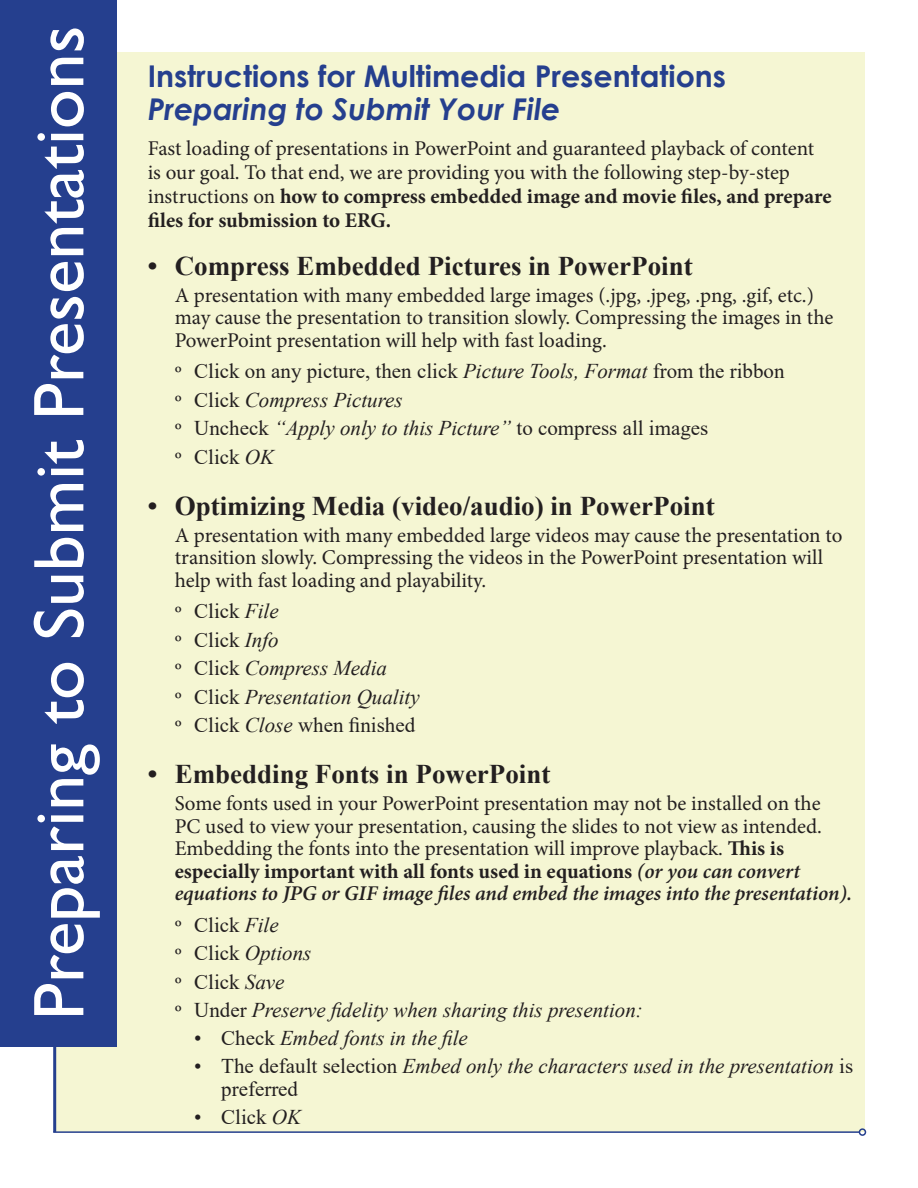
<style>
.page{position:relative;width:918px;height:1188px;background:#fff}
.page>*{position:absolute;margin:0;border:0;box-sizing:border-box;transform-origin:0 0}
.t1{font:72px "Gill Sans";color:#fff}
.t2{font:700 30px/33px "Century Gothic";color:#253f8e}
.t3{font:700 27px "Times New Roman";color:#231f20}
.t4{font:21px/22.5px "Minion Pro";color:#231f20}
.t5{font:italic 21px/23.2px "Times New Roman";color:#231f20}
.t6{font:21px "Times New Roman";color:#231f20}
.s1{font-style:italic}
.s2{font-weight:700}
.s3{font-family:"Minion Pro"}
.s4{font-family:"Minion Pro";font-style:normal}
.s5{font-style:normal}
.s6{font-weight:600;font-style:italic}
</style>
<div class="page">
<div style="left:55px;top:52px;width:810px;height:1080px;background:#f5f6d3"></div>
<hr style="left:53px;top:417px;width:3px;height:715px;background:#253f8e">
<hr style="left:53px;top:1131px;width:806px;height:2px;background:#253f8e">
<div style="left:859px;top:1128px;width:7px;height:8px;border:2px solid #253f8e;border-radius:50%"></div>
<div style="left:0;top:0;width:117px;height:1047px;background:#253f8e"></div>
<h1 class="t1" style="left:17px;top:1020px;width:996px;rotate:-90deg">Preparing to Submit Presentations</h1>
<p class="t2" style="left:148px;top:59px;width:580px">Instructions for Multimedia Presentations<br><span class="s1">Preparing to Submit Your File</span></p>
<p class="t4" style="left:148px;top:136px;width:686px;line-height:24px">Fast loading of presentations in PowerPoint and guaranteed playback of content is our goal. To that end, we are providing you with the following step-by-step instructions on <span class="s2">how to compress embedded image and movie files, and prepare files for submission to ERG.</span></p>
<p class="t3" style="left:148px;top:246px;width:546px">• Compress Embedded Pictures in PowerPoint</p>
<p class="t4" style="left:175px;top:284px;width:660px">A presentation with many embedded large images (.jpg, .jpeg, .png, .gif, etc.) may cause the presentation to transition slowly. Compressing the images in the<br>PowerPoint presentation will help with fast loading.</p>
<p class="t6" style="left:175px;top:356px;width:611px"><span class="s3">º</span> Click on any picture, then click <span class="s1">Picture Tools, Format</span> from the ribbon</p>
<p class="t5" style="left:175px;top:388px;width:229px"><span class="s4">º</span> <span class="s5">Click</span> Compress Pictures</p>
<p class="t6" style="left:175px;top:413px;width:535px"><span class="s3">º</span> Uncheck <span class="s1">“Apply only to this Picture”</span> to compress all images</p>
<p class="t6" style="left:175px;top:442px;width:101px"><span class="s3">º</span> Click <span class="s1">OK</span></p>
<p class="t3" style="left:148px;top:486px;width:569px">• Optimizing Media (video/audio) in PowerPoint</p>
<p class="t4" style="left:175px;top:524px;width:669px">A presentation with many embedded large videos may cause the presentation to transition slowly. Compressing the videos in the PowerPoint presentation will help with fast loading and playability.</p>
<p class="t6" style="left:175px;top:596px;width:106px"><span class="s3">º</span> Click <span class="s1">File</span></p>
<p class="t6" style="left:175px;top:625px;width:106px"><span class="s3">º</span> Click <span class="s1">Info</span></p>
<p class="t5" style="left:175px;top:656px;width:214px"><span class="s4">º</span> <span class="s5">Click</span> Compress Media</p>
<p class="t5" style="left:175px;top:685px;width:247px"><span class="s4">º</span> <span class="s5">Click</span> Presentation Quality</p>
<p class="t6" style="left:175px;top:710px;width:242px"><span class="s3">º</span> Click <span class="s1">Close</span> when finished</p>
<p class="t3" style="left:148px;top:755px;width:404px">• Embedding Fonts in PowerPoint</p>
<p class="t4" style="left:175px;top:792px;width:679px">Some fonts used in your PowerPoint presentation may not be installed on the<br>PC used to view your presentation, causing the slides to not view as intended.<br>Embedding the fonts into the presentation will improve playback. <span class="s2">This is especially important with all fonts used in equations</span> <span class="s6">(or you can convert equations to JPG or GIF image files and embed the images into the presentation).</span></p>
<p class="t6" style="left:175px;top:910px;width:106px"><span class="s3">º</span> Click <span class="s1">File</span></p>
<p class="t5" style="left:175px;top:941px;width:138px"><span class="s4">º</span> <span class="s5">Click</span> Options</p>
<p class="t6" style="left:175px;top:967px;width:111px"><span class="s3">º</span> Click <span class="s1">Save</span></p>
<p class="t5" style="left:175px;top:998px;width:470px"><span class="s4">º</span> <span class="s5">Under</span> Preserve fidelity when sharing this presention:</p>
<p class="t5" style="left:194px;top:1026px;width:275px"><span class="s5">• Check</span> Embed fonts in the file</p>
<p class="t5" style="left:221px;top:1054px;width:633px;text-indent:-27px"><span class="s5">• The default selection</span> Embed only the characters used in the presentation <span class="s5">is preferred</span></p>
<p class="t6" style="left:194px;top:1102px;width:108px">• Click <span class="s1">OK</span></p>
</div>
